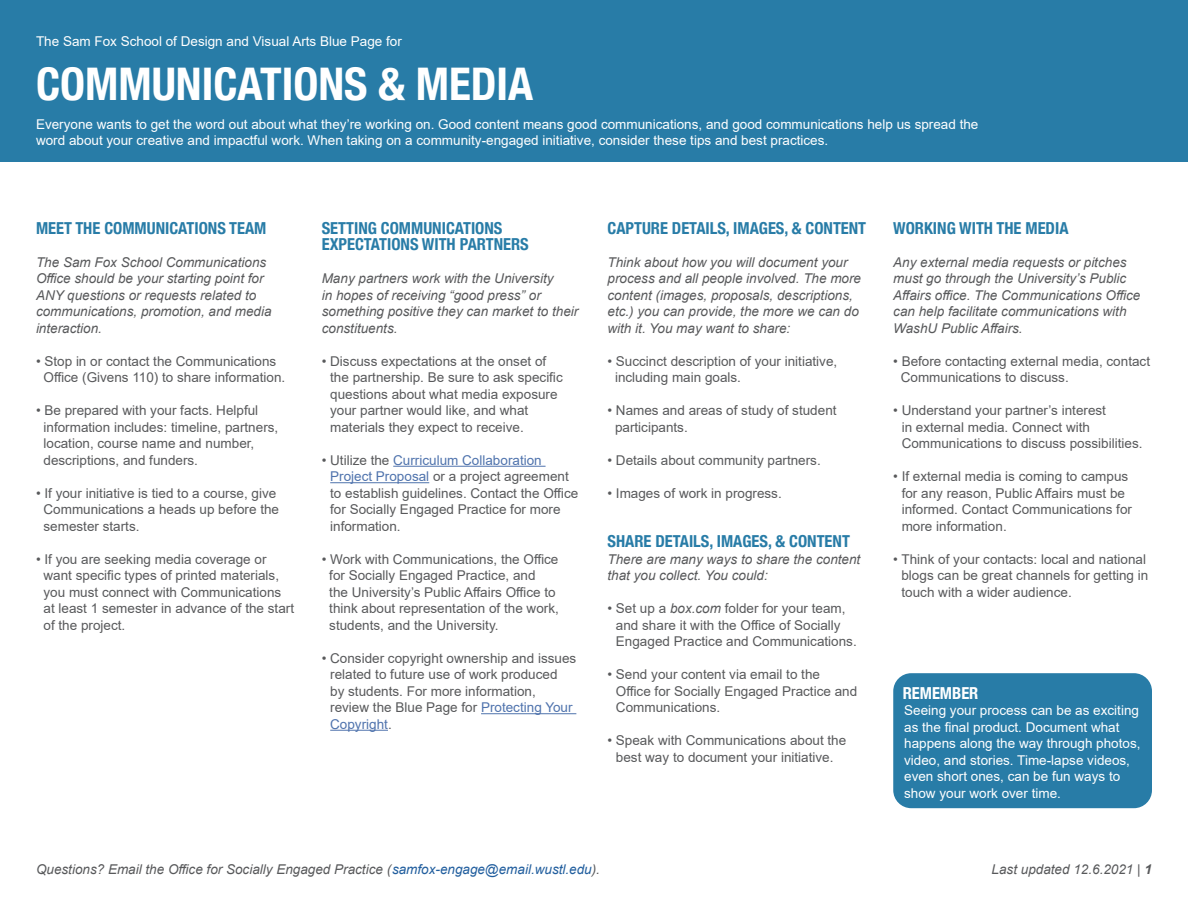
<style>
.page{position:relative;width:1188px;height:918px;background:#fff}
.page>*{position:absolute;margin:0;border:0;box-sizing:border-box;transform-origin:0 0}
.t1{font:700 condensed 45px "Helvetica Neue";color:#fff}
.t2{font:700 condensed 16.5px/16.5px "Helvetica Neue";color:#287ca7}
.t3{font:700 condensed 16.5px "Helvetica Neue";color:#fff}
.t4{font:13.5px/16.5px "Arial";color:#58595b}
.t5{font:italic 13.5px/16.5px "Arial";color:#58595b}
.t6{font:13.5px/16.5px "Arial";color:#fff}
.s1{color:#4f73ad}
.s2{font-style:italic}
.s3{color:#215e9e}
.s4{font-weight:700}
</style>
<div class="page">
<div style="left:0;top:0;width:1188px;height:162px;background:#287ca7"></div>
<div style="left:893px;top:673px;width:259px;height:135px;background:#287ca7;border-radius:18px"></div>
<hr style="left:393px;top:466px;width:153px;height:1px;background:#4f73ad">
<hr style="left:330px;top:482px;width:99px;height:1px;background:#4f73ad">
<hr style="left:481px;top:713px;width:95px;height:1px;background:#4f73ad">
<hr style="left:330px;top:730px;width:58px;height:1px;background:#4f73ad">
<p class="t6" style="left:36px;top:33px;width:367px">The Sam Fox School of Design and Visual Arts Blue Page for</p>
<h1 class="t1" style="left:36px;top:47px;width:499px">COMMUNICATIONS &amp; MEDIA</h1>
<p class="t6" style="left:36px;top:116px;width:944px">Everyone wants to get the word out about what they’re working on. Good content means good communications, and good communications help us spread the word about your creative and impactful work. When taking on a community-engaged initiative, consider these tips and best practices.</p>
<p class="t2" style="left:36px;top:218px;width:232px">MEET THE COMMUNICATIONS TEAM</p>
<p class="t5" style="left:36px;top:254px;width:237px">The Sam Fox School Communications<br>Office should be your starting point for<br>ANY questions or requests related to communications, promotion, and media interaction.</p>
<p class="t4" style="left:44px;top:353px;width:243px;text-indent:-8px">• Stop in or contact the Communications<br>Office (Givens 110) to share information.</p>
<p class="t4" style="left:44px;top:402px;width:236px;text-indent:-8px">• Be prepared with your facts. Helpful information includes: timeline, partners, location, course name and number, descriptions, and funders.</p>
<p class="t4" style="left:44px;top:485px;width:237px;text-indent:-8px">• If your initiative is tied to a course, give<br>Communications a heads up before the semester starts.</p>
<p class="t4" style="left:44px;top:551px;width:252px;text-indent:-8px">• If you are seeking media coverage or want specific types of printed materials, you must connect with Communications at least 1 semester in advance of the start of the project.</p>
<p class="t2" style="left:322px;top:219px;width:209px">SETTING COMMUNICATIONS<br>EXPECTATIONS WITH PARTNERS</p>
<p class="t5" style="left:322px;top:271px;width:258px">Many partners work with the University<br>in hopes of receiving “good press” or something positive they can market to their constituents.</p>
<p class="t4" style="left:330px;top:353px;width:234px;text-indent:-8px">• Discuss expectations at the onset of the partnership. Be sure to ask specific questions about what media exposure your partner would like, and what materials they expect to receive.</p>
<p class="t4" style="left:330px;top:452px;width:250px;text-indent:-8px">• Utilize the <span class="s1">Curriculum Collaboration Project Proposal</span> or a project agreement to establish guidelines. Contact the Office for Socially Engaged Practice for more information.</p>
<p class="t4" style="left:329px;top:551px;width:231px;text-indent:-8px">• Work with Communications, the Office for Socially Engaged Practice, and<br>the University’s Public Affairs Office to think about representation of the work, students, and the University.</p>
<p class="t4" style="left:330px;top:650px;width:248px;text-indent:-8px">• Consider copyright ownership and issues related to future use of work produced<br>by students. For more information, review the Blue Page for <span class="s1">Protecting Your Copyright</span>.</p>
<p class="t2" style="left:608px;top:218px;width:260px">CAPTURE DETAILS, IMAGES, &amp; CONTENT</p>
<p class="t5" style="left:608px;top:254px;width:255px">Think about how you will document your process and all people involved. The more content (images, proposals, descriptions, etc.) you can provide, the more we can do with it. You may want to share:</p>
<p class="t4" style="left:615px;top:353px;width:224px;text-indent:-8px">• Succinct description of your initiative, including main goals.</p>
<p class="t4" style="left:615px;top:402px;width:223px;text-indent:-8px">• Names and areas of study of student participants.</p>
<p class="t4" style="left:608px;top:452px;width:215px">• Details about community partners.</p>
<p class="t4" style="left:608px;top:485px;width:176px">• Images of work in progress.</p>
<p class="t2" style="left:608px;top:532px;width:244px">SHARE DETAILS, IMAGES, &amp; CONTENT</p>
<p class="t5" style="left:608px;top:551px;width:254px">There are many ways to share the content that you collect. You could:</p>
<p class="t4" style="left:616px;top:600px;width:242px;text-indent:-8px">• Set up a <span class="s2">box.com</span> folder for your team, and share it with the Office of Socially<br>Engaged Practice and Communications.</p>
<p class="t4" style="left:616px;top:666px;width:243px;text-indent:-8px">• Send your content via email to the<br>Office for Socially Engaged Practice and<br>Communications.</p>
<p class="t4" style="left:608px;top:732px;width:240px;text-align:center">• Speak with Communications about the best way to document your initiative.</p>
<p class="t2" style="left:893px;top:218px;width:177px">WORKING WITH THE MEDIA</p>
<p class="t5" style="left:893px;top:254px;width:249px">Any external media requests or pitches must go through the University’s Public Affairs office. The Communications Office can help facilitate communications with WashU Public Affairs.</p>
<p class="t4" style="left:901px;top:353px;width:251px;text-indent:-8px">• Before contacting external media, contact<br>Communications to discuss.</p>
<p class="t4" style="left:902px;top:402px;width:242px;text-indent:-8px">• Understand your partner’s interest<br>in external media. Connect with<br>Communications to discuss possibilities.</p>
<p class="t4" style="left:902px;top:468px;width:232px;text-indent:-8px">• If external media is coming to campus for any reason, Public Affairs must be informed. Contact Communications for more information.</p>
<p class="t4" style="left:901px;top:551px;width:248px;text-indent:-8px">• Think of your contacts: local and national blogs can be great channels for getting in touch with a wider audience.</p>
<p class="t3" style="left:903px;top:679px;width:77px">REMEMBER</p>
<p class="t6" style="left:904px;top:702px;width:238px">Seeing your process can be as exciting as the final product. Document what happens along the way through photos, video, and stories. Time-lapse videos, even short ones, can be fun ways to show your work over time.</p>
<p class="t5" style="left:36px;top:861px;width:566px">Questions? Email the Office for Socially Engaged Practice (<span class="s3">samfox-engage@email.wustl.edu</span>).</p>
<p class="t5" style="left:992px;top:861px;width:162px">Last updated 12.6.2021 | <span class="s4">1</span></p>
</div>
